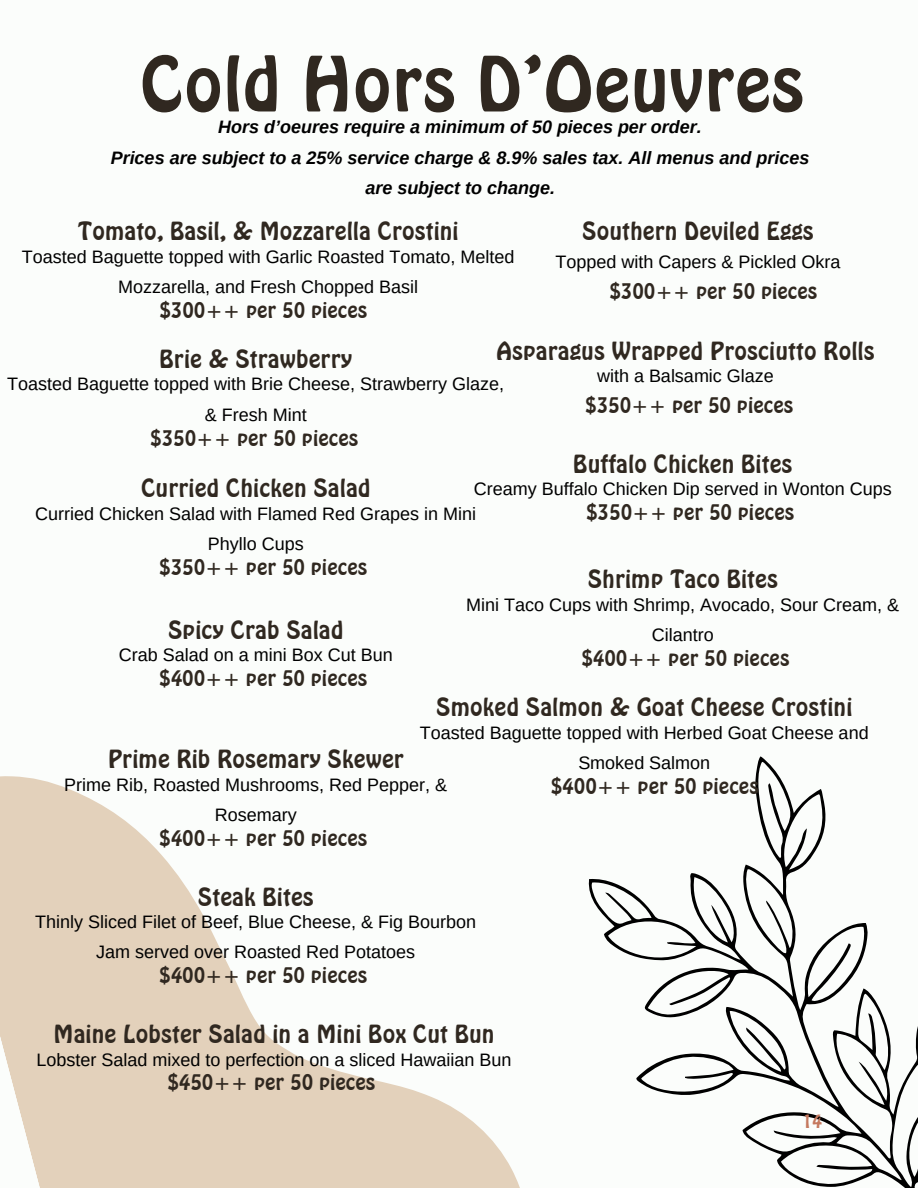
<style>
.page{position:relative;width:918px;height:1188px;background:#fbfdfb}
.page>*{position:absolute;margin:0;border:0;box-sizing:border-box;transform-origin:0 0}
.t1{font:73.2px "Hobo BT";color:#302820}
.t2{font:24px "Hobo BT";color:#302820}
.t3{font:21px "Hobo BT";color:#302820}
.t4{font:18px/30.3px "Arimo";color:#000;text-align:center}
.t5{font:italic 700 18px/30.3px "Arimo";color:#000;text-align:center}
.t6{font:18px "Hobo BT";color:#c5795f}
</style>
<div class="page">
<svg style="left:588px;top:756px;width:330px;height:432px"></svg>
<svg style="left:0;top:776px;width:520px;height:412px;fill:#e3d1bb"></svg>
<h1 class="t1" style="left:140px;top:39px;width:666px">Cold Hors D’Oeuvres</h1>
<h2 class="t5" style="left:111px;top:112px;width:700px">Hors d’oeures require a minimum of 50 pieces per order.<br>Prices are subject to a 25% service charge &amp; 8.9% sales tax. All menus and prices are subject to change.</h2>
<p class="t2" style="left:582px;top:217px;width:233px">Southern Deviled Eggs</p>
<h3 class="t4" style="left:555px;top:247px;width:286px">Topped with Capers &amp; Pickled Okra</h3>
<h2 class="t3" style="left:609px;top:278px;width:210px">$300++ per 50 pieces</h2>
<h2 class="t2" style="left:78px;top:217px;width:382px">Tomato, Basil, &amp; Mozzarella Crostini</h2>
<p class="t4" style="left:22px;top:241px;width:494px">Toasted Baguette topped with Garlic Roasted Tomato, Melted<br>Mozzarella, and Fresh Chopped Basil</p>
<h3 class="t3" style="left:159px;top:297px;width:210px">$300++ per 50 pieces</h3>
<h3 class="t2" style="left:496px;top:336px;width:380px">Asparagus Wrapped Prosciutto Rolls</h3>
<h2 class="t3" style="left:585px;top:393px;width:210px">$350++ per 50 pieces</h2>
<p class="t2" style="left:159px;top:344px;width:194px">Brie &amp; Strawberry</p>
<h3 class="t4" style="left:7px;top:369px;width:498px">Toasted Baguette topped with Brie Cheese, Strawberry Glaze, &amp; Fresh Mint</h3>
<h2 class="t3" style="left:150px;top:425px;width:210px">$350++ per 50 pieces</h2>
<p class="t4" style="left:597px;top:361px;width:178px">with a Balsamic Glaze</p>
<p class="t2" style="left:573px;top:449px;width:221px">Buffalo Chicken Bites</p>
<h3 class="t3" style="left:586px;top:499px;width:210px">$350++ per 50 pieces</h3>
<p class="t2" style="left:141px;top:474px;width:231px">Curried Chicken Salad</p>
<h2 class="t4" style="left:474px;top:473px;width:419px">Creamy Buffalo Chicken Dip served in Wonton Cups</h2>
<h2 class="t4" style="left:35px;top:498px;width:442px">Curried Chicken Salad with Flamed Red Grapes in Mini<br>Phyllo Cups</h2>
<h3 class="t3" style="left:159px;top:554px;width:210px">$350++ per 50 pieces</h3>
<h3 class="t2" style="left:168px;top:615px;width:177px">Spicy Crab Salad</h3>
<h2 class="t3" style="left:159px;top:666px;width:210px">$400++ per 50 pieces</h2>
<p class="t4" style="left:119px;top:640px;width:275px">Crab Salad on a mini Box Cut Bun</p>
<p class="t2" style="left:108px;top:745px;width:298px">Prime Rib Rosemary Skewer</p>
<p class="t2" style="left:588px;top:565px;width:192px">Shrimp Taco Bites</p>
<h3 class="t4" style="left:466px;top:589px;width:434px">Mini Taco Cups with Shrimp, Avocado, Sour Cream, &amp;<br>Cilantro</h3>
<h2 class="t3" style="left:581px;top:645px;width:210px">$400++ per 50 pieces</h2>
<h3 class="t2" style="left:436px;top:693px;width:418px">Smoked Salmon &amp; Goat Cheese Crostini</h3>
<p class="t4" style="left:420px;top:717px;width:450px">Toasted Baguette topped with Herbed Goat Cheese and<br>Smoked Salmon</p>
<h2 class="t4" style="left:64px;top:769px;width:384px">Prime Rib, Roasted Mushrooms, Red Pepper, &amp;<br>Rosemary</h2>
<h3 class="t3" style="left:159px;top:825px;width:210px">$400++ per 50 pieces</h3>
<p class="t2" style="left:198px;top:882px;width:117px">Steak Bites</p>
<h2 class="t4" style="left:35px;top:907px;width:442px">Thinly Sliced Filet of Beef, Blue Cheese, &amp; Fig Bourbon<br>Jam served over Roasted Red Potatoes</h2>
<h3 class="t3" style="left:159px;top:963px;width:210px">$400++ per 50 pieces</h3>
<h3 class="t2" style="left:54px;top:1019px;width:443px">Maine Lobster Salad in a Mini Box Cut Bun</h3>
<p class="t3" style="left:167px;top:1070px;width:210px">$450++ per 50 pieces</p>
<p class="t4" style="left:36px;top:1044px;width:476px">Lobster Salad mixed to perfection on a sliced Hawaiian Bun</p>
<h2 class="t3" style="left:551px;top:773px;width:210px">$400++ per 50 pieces</h2>
<h4 class="t6" style="left:802px;top:1110px;width:21px">14</h4>
</div>
